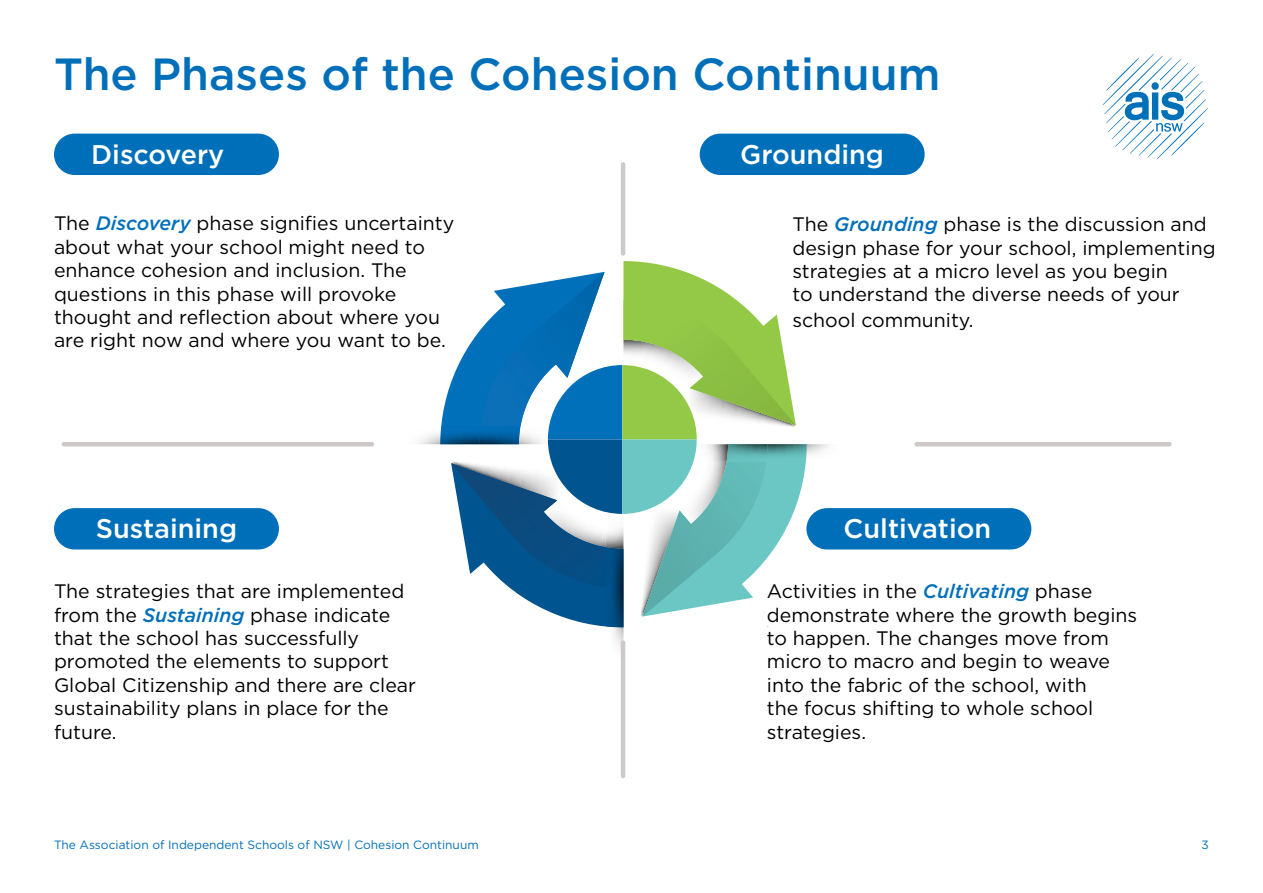
<style>
.page{position:relative;width:1263px;height:893px;background:#fff}
.page>*{position:absolute;margin:0;border:0;box-sizing:border-box;transform-origin:0 0}
.t1{font:500 45px "Gotham";color:#006fba}
.t2{font:500 27px "Gotham";color:#fff}
.t3{font:19.5px/23.4px "Gotham";color:#000}
.t4{font:12px "Gotham";color:#006fba}
.s1{font-weight:500;font-style:italic;color:#006fba}
</style>
<div class="page">
<img style="left:612px;top:627px;width:11px;height:33px">
<hr style="left:64px;top:442px;width:308px;height:4px;background:#cec9c8">
<hr style="left:916px;top:442px;width:253px;height:4px;background:#cec9c8">
<hr style="left:621px;top:643px;width:4px;height:133px;background:#cec9c8">
<hr style="left:621px;top:164px;width:4px;height:89px;background:#cec9c8">
<svg style="left:440px;top:261px;width:367px;height:366px"></svg>
<svg style="left:1103px;top:54px;width:105px;height:105px"></svg>
<div style="left:54px;top:508px;width:225px;height:41px;background:#006fba;border-radius:21px"></div>
<div style="left:806px;top:508px;width:225px;height:41px;background:#006fba;border-radius:21px"></div>
<div style="left:54px;top:134px;width:225px;height:41px;background:#006fba;border-radius:21px"></div>
<div style="left:700px;top:134px;width:225px;height:41px;background:#006fba;border-radius:21px"></div>
<h1 class="t1" style="left:54px;top:45px;width:888px">The Phases of the Cohesion Continuum</h1>
<h2 class="t2" style="left:91px;top:136px;width:135px">Discovery</h2>
<h2 class="t2" style="left:740px;top:136px;width:145px">Grounding</h2>
<p class="t3" style="left:54px;top:211px;width:402px">The <span class="s1">Discovery</span> phase signifies uncertainty about what your school might need to enhance cohesion and inclusion. The questions in this phase will provoke thought and reflection about where you are right now and where you want to be.</p>
<h2 class="t2" style="left:96px;top:511px;width:143px">Sustaining</h2>
<p class="t3" style="left:54px;top:579px;width:364px">The strategies that are implemented from the <span class="s1">Sustaining</span> phase indicate that the school has successfully promoted the elements to support<br>Global Citizenship and there are clear sustainability plans in place for the future.</p>
<p class="t3" style="left:792px;top:212px;width:425px">The <span class="s1">Grounding</span> phase is the discussion and design phase for your school, implementing strategies at a micro level as you begin<br>to understand the diverse needs of your</p>
<p class="t3" style="left:792px;top:308px;width:183px">school community.</p>
<h2 class="t2" style="left:844px;top:511px;width:149px">Cultivation</h2>
<p class="t3" style="left:767px;top:579px;width:372px">Activities in the <span class="s1">Cultivating</span> phase demonstrate where the growth begins to happen. The changes move from micro to macro and begin to weave into the fabric of the school, with<br>the focus shifting to whole school strategies.</p>
<p class="t4" style="left:54px;top:837px;width:426px">The Association of Independent Schools of NSW | Cohesion Continuum</p>
<p class="t4" style="left:1201px;top:837px;width:9px">3</p>
</div>
